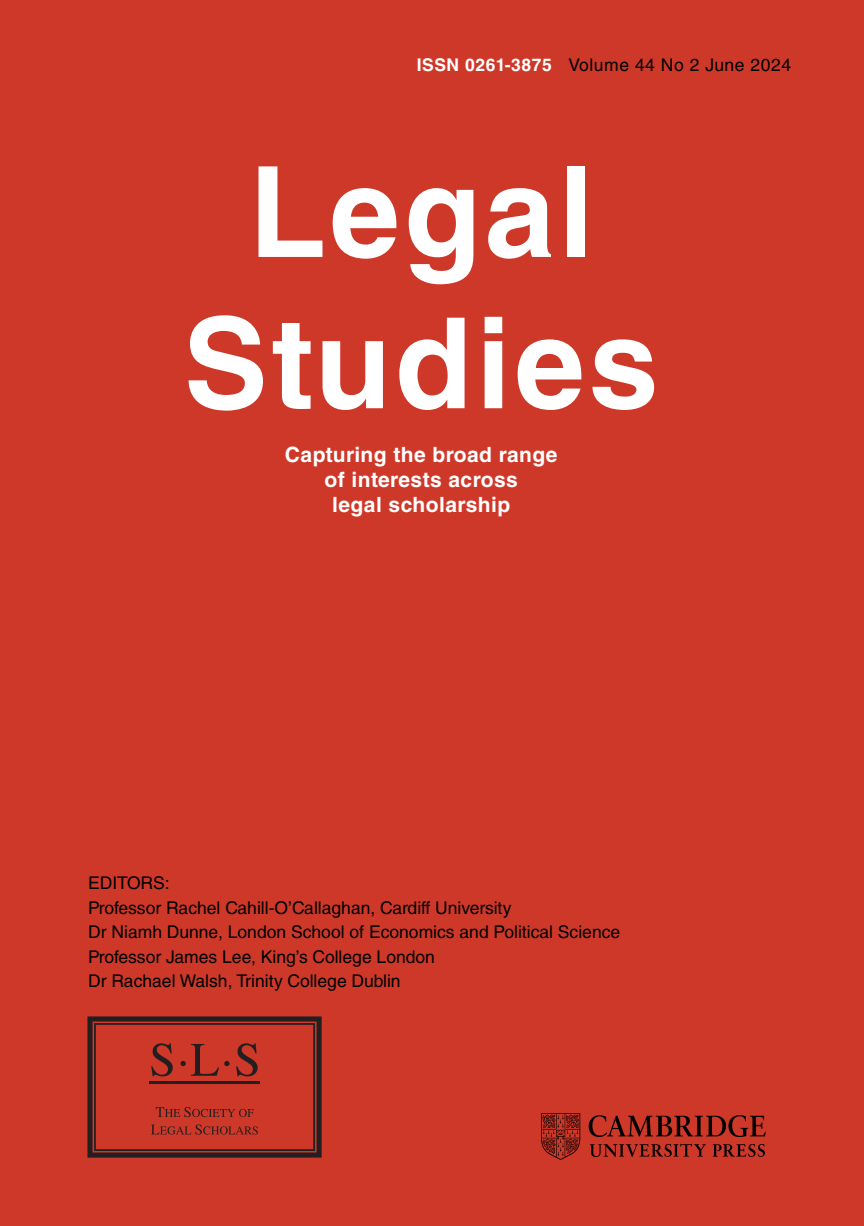
<style>
.page{position:relative;width:864px;height:1226px;background:#fff}
.page>*{position:absolute;margin:0;border:0;box-sizing:border-box;transform-origin:0 0}
.t1{font:700 126px/151.2px "Helvetica LT Std";letter-spacing:.03em;color:#fff;text-align:center}
.t2{font:700 21px/25.2px "Helvetica LT Std";letter-spacing:.02em;color:#fff;text-align:center}
.t3{font:17.5px/24.5px "Helvetica LT Std";color:#000}
.t4{font:17.5px "Helvetica LT Std";letter-spacing:.03em;color:#000}
.s1{font-weight:700;color:#fff}
</style>
<div class="page">
<div style="left:0;top:0;width:863px;height:1225px;background:#ce3829"></div>
<svg style="left:87px;top:1016px;width:234px;height:141px"></svg>
<img style="left:541px;top:1113px;width:223px;height:45px">
<p class="t4" style="left:416px;top:57px;width:375px"><span class="s1">ISSN 0261-3875</span> Volume 44 No 2 June 2024</p>
<p class="t1" style="left:183px;top:147px;width:476px">Legal<br>Studies</p>
<p class="t2" style="left:285px;top:443px;width:274px">Capturing the broad range of interests across<br>legal scholarship</p>
<p class="t3" style="left:88px;top:872px;width:533px">EDITORS:<br>Professor Rachel Cahill-O’Callaghan, Cardiff University<br>Dr Niamh Dunne, London School of Economics and Political Science Professor James Lee, King’s College London<br>Dr Rachael Walsh, Trinity College Dublin</p>
</div>
